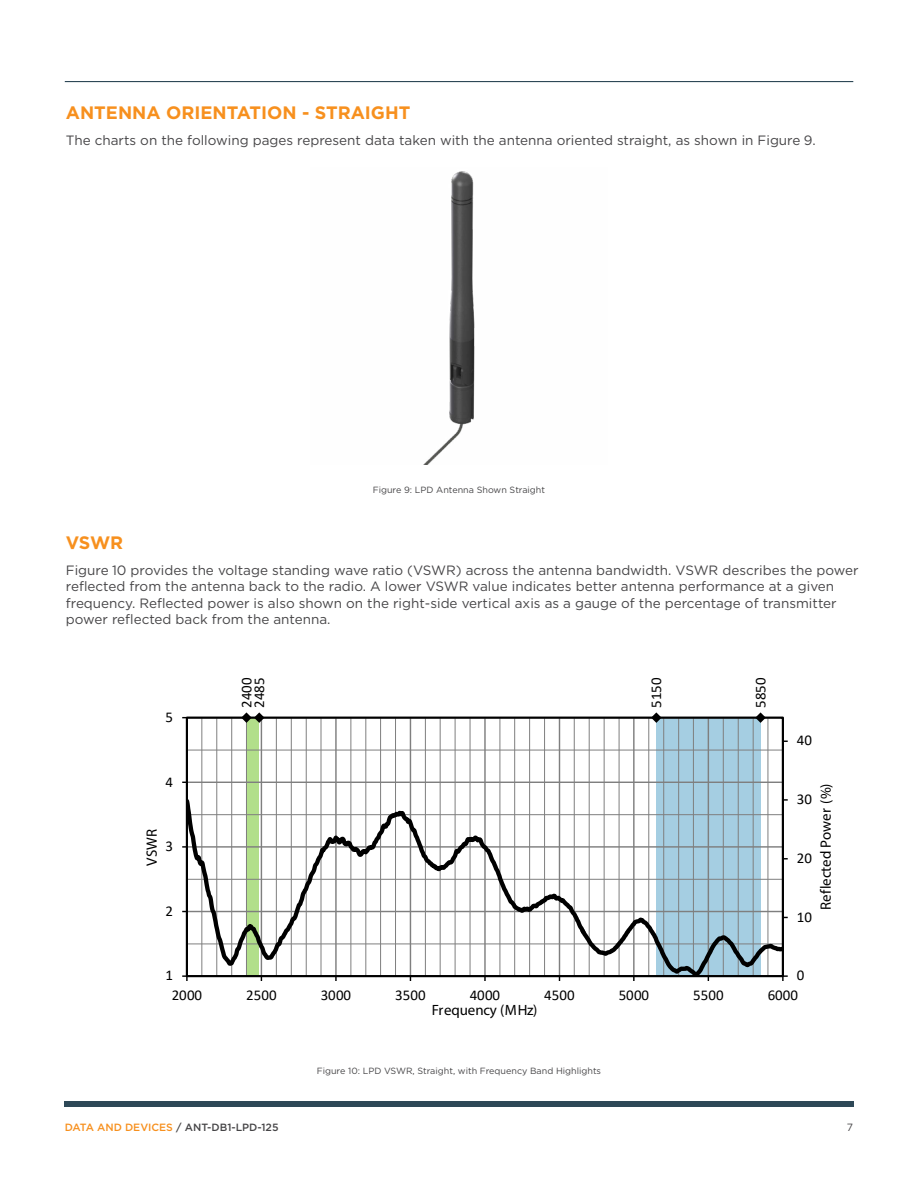
<style>
.page{position:relative;width:918px;height:1188px;background:#fff}
.page>*{position:absolute;margin:0;border:0;box-sizing:border-box;transform-origin:0 0}
.t1{font:700 18px "Gotham";color:#f7901e}
.t2{font:15px/12.6px "Calibri";color:#000}
.t3{font:15px "Myriad Pro";letter-spacing:.005em;color:#000}
.t4{font:13.5px/16.2px "Gotham";color:#464547}
.t5{font:500 10.5px "Gotham";color:#464547}
.t6{font:10.5px "Gotham";color:#464547}
.t7{font:9px "Gotham";color:#464547}
.s1{color:#f7901e}
</style>
<div class="page">
<hr style="left:65px;top:81px;width:788px;height:1px;background:#2e4857">
<div style="left:64px;top:1101px;width:789px;height:6px;background:#2e4857"></div>
<img style="left:423px;top:171px;width:52px;height:294px">
<div style="left:246px;top:718px;width:13px;height:258px;background:#b2df8a"></div>
<div style="left:656px;top:718px;width:105px;height:258px;background:#a5cee2"></div>
<hr style="left:187px;top:879px;width:596px;height:1px;background:#7f7f7f">
<hr style="left:187px;top:814px;width:596px;height:1px;background:#7f7f7f">
<hr style="left:187px;top:750px;width:596px;height:1px;background:#7f7f7f">
<hr style="left:187px;top:911px;width:596px;height:1px;background:#7f7f7f">
<hr style="left:187px;top:846px;width:596px;height:2px;background:#7f7f7f">
<hr style="left:187px;top:782px;width:596px;height:1px;background:#7f7f7f">
<hr style="left:201px;top:718px;width:1px;height:258px;background:#7f7f7f">
<hr style="left:216px;top:718px;width:1px;height:258px;background:#7f7f7f">
<hr style="left:231px;top:718px;width:1px;height:258px;background:#7f7f7f">
<hr style="left:246px;top:718px;width:1px;height:258px;background:#7f7f7f">
<hr style="left:276px;top:718px;width:1px;height:258px;background:#7f7f7f">
<hr style="left:291px;top:718px;width:1px;height:258px;background:#7f7f7f">
<hr style="left:306px;top:718px;width:1px;height:258px;background:#7f7f7f">
<hr style="left:321px;top:718px;width:1px;height:258px;background:#7f7f7f">
<hr style="left:351px;top:718px;width:1px;height:258px;background:#7f7f7f">
<hr style="left:365px;top:718px;width:1px;height:258px;background:#7f7f7f">
<hr style="left:380px;top:718px;width:1px;height:258px;background:#7f7f7f">
<hr style="left:395px;top:718px;width:1px;height:258px;background:#7f7f7f">
<hr style="left:425px;top:718px;width:1px;height:258px;background:#7f7f7f">
<hr style="left:440px;top:718px;width:1px;height:258px;background:#7f7f7f">
<hr style="left:455px;top:718px;width:1px;height:258px;background:#7f7f7f">
<hr style="left:470px;top:718px;width:1px;height:258px;background:#7f7f7f">
<hr style="left:500px;top:718px;width:1px;height:258px;background:#7f7f7f">
<hr style="left:514px;top:718px;width:1px;height:258px;background:#7f7f7f">
<hr style="left:529px;top:718px;width:1px;height:258px;background:#7f7f7f">
<hr style="left:544px;top:718px;width:1px;height:258px;background:#7f7f7f">
<hr style="left:574px;top:718px;width:1px;height:258px;background:#7f7f7f">
<hr style="left:589px;top:718px;width:1px;height:258px;background:#7f7f7f">
<hr style="left:604px;top:718px;width:1px;height:258px;background:#7f7f7f">
<hr style="left:619px;top:718px;width:1px;height:258px;background:#7f7f7f">
<hr style="left:648px;top:718px;width:1px;height:258px;background:#7f7f7f">
<hr style="left:663px;top:718px;width:1px;height:258px;background:#7f7f7f">
<hr style="left:678px;top:718px;width:1px;height:258px;background:#7f7f7f">
<hr style="left:693px;top:718px;width:1px;height:258px;background:#7f7f7f">
<hr style="left:723px;top:718px;width:1px;height:258px;background:#7f7f7f">
<hr style="left:738px;top:718px;width:1px;height:258px;background:#7f7f7f">
<hr style="left:753px;top:718px;width:1px;height:258px;background:#7f7f7f">
<hr style="left:768px;top:718px;width:1px;height:258px;background:#7f7f7f">
<hr style="left:261px;top:718px;width:1px;height:258px;background:#7f7f7f">
<hr style="left:335px;top:718px;width:2px;height:258px;background:#7f7f7f">
<hr style="left:410px;top:718px;width:1px;height:258px;background:#7f7f7f">
<hr style="left:484px;top:718px;width:2px;height:258px;background:#7f7f7f">
<hr style="left:559px;top:718px;width:1px;height:258px;background:#7f7f7f">
<hr style="left:633px;top:718px;width:2px;height:258px;background:#7f7f7f">
<hr style="left:708px;top:718px;width:1px;height:258px;background:#7f7f7f">
<hr style="left:782px;top:718px;width:2px;height:258px;background:#000">
<hr style="left:186px;top:718px;width:2px;height:258px;background:#000">
<hr style="left:187px;top:975px;width:596px;height:2px;background:#000">
<svg style="left:182px;top:975px;width:6px;height:6px"></svg>
<svg style="left:188px;top:796px;width:401px;height:173px"></svg>
<svg style="left:577px;top:914px;width:211px;height:67px"></svg>
<svg style="left:241px;top:712px;width:23px;height:11px"></svg>
<svg style="left:651px;top:712px;width:11px;height:11px"></svg>
<svg style="left:755px;top:712px;width:11px;height:11px"></svg>
<h1 class="t1" style="left:66px;top:101px;width:346px">ANTENNA ORIENTATION - STRAIGHT</h1>
<p class="t4" style="left:66px;top:132px;width:751px">The charts on the following pages represent data taken with the antenna oriented straight, as shown in Figure 9.</p>
<p class="t7" style="left:373px;top:484px;width:174px">Figure 9: LPD Antenna Shown Straight</p>
<h1 class="t1" style="left:66px;top:531px;width:59px">VSWR</h1>
<p class="t4" style="left:66px;top:562px;width:794px">Figure 10 provides the voltage standing wave ratio (VSWR) across the antenna bandwidth. VSWR describes the power reflected from the antenna back to the radio. A lower VSWR value indicates better antenna performance at a given frequency. Reflected power is also shown on the right-side vertical axis as a gauge of the percentage of transmitter power reflected back from the antenna.</p>
<p class="t2" style="left:165px;top:710px;width:9px">5</p>
<p class="t2" style="left:165px;top:775px;width:9px">4</p>
<p class="t3" style="left:143px;top:866px;width:39px;rotate:-90deg">VSWR</p>
<p class="t2" style="left:165px;top:840px;width:9px">3</p>
<p class="t2" style="left:165px;top:904px;width:9px">2</p>
<p class="t2" style="left:240px;top:708px;width:32px;rotate:-90deg">2400<br>2485</p>
<p class="t2" style="left:650px;top:708px;width:32px;rotate:-90deg">5150</p>
<p class="t2" style="left:754px;top:708px;width:32px;rotate:-90deg">5850</p>
<p class="t2" style="left:797px;top:734px;width:17px">40</p>
<p class="t2" style="left:797px;top:793px;width:17px">30</p>
<p class="t2" style="left:797px;top:851px;width:17px">20</p>
<p class="t2" style="left:797px;top:910px;width:17px">10</p>
<p class="t3" style="left:816px;top:910px;width:127px;rotate:-90deg">Reflected Power (%)</p>
<p class="t2" style="left:165px;top:969px;width:9px">1</p>
<p class="t2" style="left:797px;top:969px;width:9px">0</p>
<p class="t2" style="left:172px;top:988px;width:32px">2000</p>
<p class="t2" style="left:246px;top:988px;width:32px">2500</p>
<p class="t2" style="left:321px;top:988px;width:32px">3000</p>
<p class="t2" style="left:395px;top:988px;width:32px">3500</p>
<p class="t2" style="left:470px;top:988px;width:32px">4000</p>
<p class="t2" style="left:544px;top:988px;width:32px">4500</p>
<p class="t2" style="left:619px;top:988px;width:32px">5000</p>
<p class="t2" style="left:693px;top:988px;width:32px">5500</p>
<p class="t2" style="left:768px;top:988px;width:32px">6000</p>
<p class="t3" style="left:432px;top:1001px;width:107px">Frequency (MHz)</p>
<p class="t7" style="left:317px;top:1065px;width:286px">Figure 10: LPD VSWR, Straight, with Frequency Band Highlights</p>
<p class="t5" style="left:65px;top:1120px;width:215px"><span class="s1">DATA AND DEVICES</span> / ANT-DB1-LPD-125</p>
<p class="t6" style="left:847px;top:1121px;width:8px">7</p>
</div>
